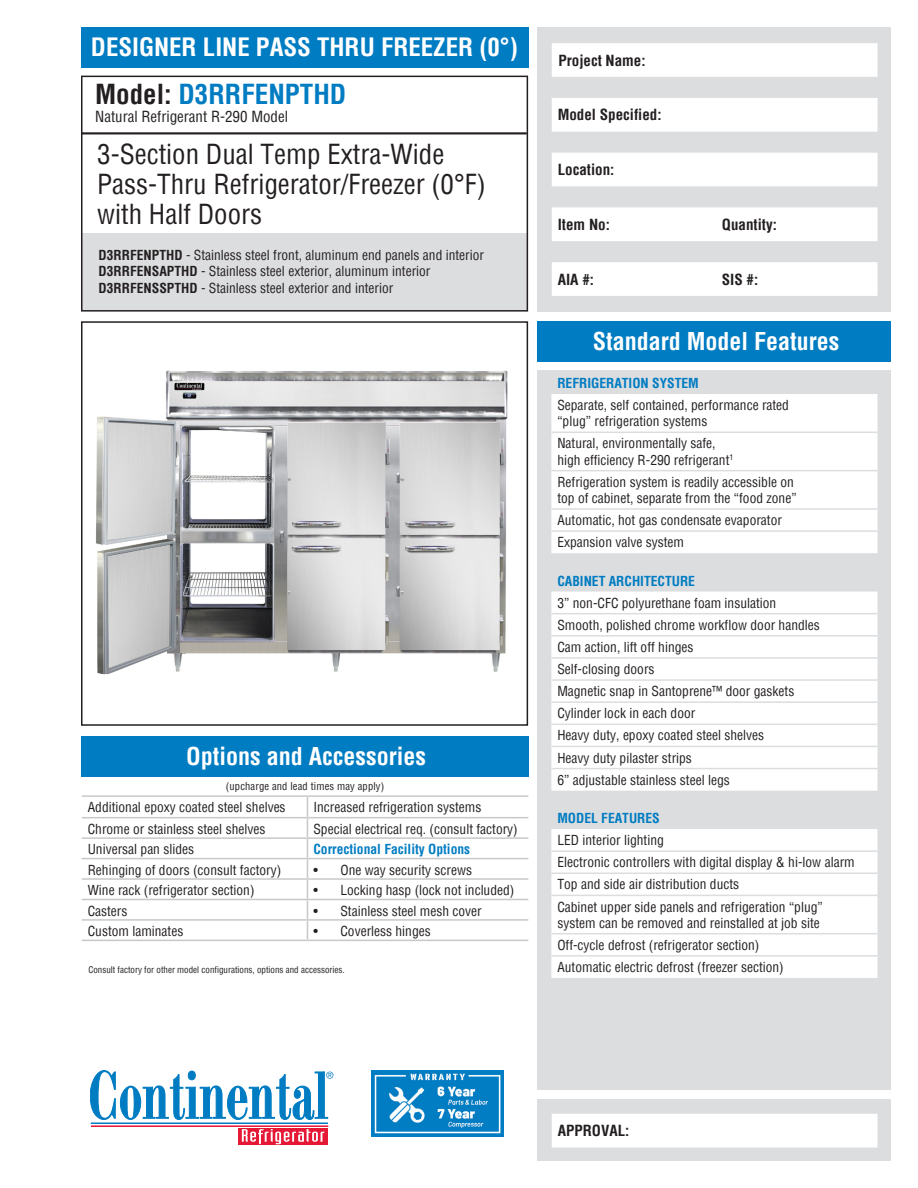
<style>
.page{position:relative;width:918px;height:1188px;background:#fff}
.page>*{position:absolute;margin:0;border:0;box-sizing:border-box;transform-origin:0 0}
.t1{font:condensed 27px "Helvetica";color:#231f20}
.t2{font:700 condensed 27px "Helvetica";color:#007cc2}
.t3{font:700 condensed 24.75px "Helvetica";color:#fff}
.t4{font:700 condensed 24px "Helvetica";color:#fff}
.t5{font:700 condensed 15px "Helvetica";color:#231f20}
.t6{font:condensed 15px "Helvetica";color:#231f20}
.t7{font:condensed 13.5px "Helvetica";color:#231f20}
.t8{font:700 condensed 13.5px "Helvetica";color:#007cc2}
.t9{font:condensed 10.5px "Helvetica";letter-spacing:.015em;color:#231f20}
.t10{font:condensed 9px "Helvetica";color:#231f20}
.s1{color:#231f20}
.s2{font-weight:700}
</style>
<div class="page">
<div style="left:538px;top:1099px;width:353px;height:62px;background:#dcdddf"></div>
<div style="left:81px;top:233px;width:446px;height:77px;background:#dcdddf"></div>
<div style="left:81px;top:321px;width:447px;height:405px;border:2px solid #231f20"></div>
<div style="left:538px;top:321px;width:353px;height:40px;background:#007cc2"></div>
<div style="left:538px;top:370px;width:353px;height:720px;background:#dcdddf"></div>
<div style="left:538px;top:27px;width:353px;height:285px;background:#dcdddf"></div>
<hr style="left:91px;top:1123px;width:237px;height:1px;background:#007cc2">
<hr style="left:91px;top:1126px;width:237px;height:1px;background:#e51836">
<svg style="left:238px;top:1128px;width:90px;height:17px"></svg>
<svg style="left:242px;top:1129px;width:82px;height:15px"></svg>
<svg style="left:90px;top:1070px;width:243px;height:50px"></svg>
<svg style="left:552px;top:43px;width:326px;height:253px;fill:#fff"></svg>
<div style="left:81px;top:76px;width:447px;height:236px;border:2px solid #231f20"></div>
<div style="left:81px;top:27px;width:447px;height:40px;background:#007cc2"></div>
<div style="left:552px;top:1114px;width:326px;height:34px;background:#fff"></div>
<div style="left:81px;top:736px;width:447px;height:40px;background:#007cc2"></div>
<img style="left:371px;top:1070px;width:133px;height:67px">
<hr style="left:81px;top:133px;width:445px;height:1px;background:#231f20">
<img style="left:95px;top:370px;width:413px;height:305px">
<div style="left:551px;top:394px;width:326px;height:584px;background:#fff"></div>
<svg style="left:551px;top:532px;width:326px;height:341px;fill:#fff"></svg>
<hr style="left:551px;top:850px;width:326px;height:2px;background:#dcdddf">
<hr style="left:551px;top:873px;width:326px;height:1px;background:#dcdddf">
<hr style="left:551px;top:895px;width:326px;height:1px;background:#dcdddf">
<hr style="left:551px;top:470px;width:326px;height:1px;background:#dcdddf">
<hr style="left:551px;top:508px;width:326px;height:2px;background:#dcdddf">
<hr style="left:551px;top:530px;width:326px;height:2px;background:#dcdddf">
<hr style="left:551px;top:613px;width:326px;height:1px;background:#dcdddf">
<hr style="left:551px;top:635px;width:326px;height:2px;background:#dcdddf">
<hr style="left:551px;top:657px;width:326px;height:2px;background:#dcdddf">
<hr style="left:551px;top:679px;width:326px;height:2px;background:#dcdddf">
<hr style="left:551px;top:701px;width:326px;height:2px;background:#dcdddf">
<hr style="left:551px;top:724px;width:326px;height:1px;background:#dcdddf">
<hr style="left:551px;top:746px;width:326px;height:1px;background:#dcdddf">
<hr style="left:551px;top:768px;width:326px;height:1px;background:#dcdddf">
<hr style="left:551px;top:432px;width:326px;height:1px;background:#dcdddf">
<hr style="left:551px;top:933px;width:326px;height:1px;background:#dcdddf">
<hr style="left:551px;top:955px;width:326px;height:2px;background:#dcdddf">
<hr style="left:307px;top:817px;width:221px;height:1px;background:#c7c8ca">
<hr style="left:307px;top:899px;width:221px;height:1px;background:#c7c8ca">
<hr style="left:307px;top:919px;width:221px;height:2px;background:#c7c8ca">
<hr style="left:307px;top:940px;width:221px;height:1px;background:#c7c8ca">
<hr style="left:307px;top:837px;width:221px;height:2px;background:#c7c8ca">
<hr style="left:307px;top:858px;width:221px;height:1px;background:#c7c8ca">
<hr style="left:307px;top:878px;width:221px;height:2px;background:#c7c8ca">
<hr style="left:82px;top:899px;width:225px;height:1px;background:#c7c8ca">
<hr style="left:82px;top:919px;width:225px;height:2px;background:#c7c8ca">
<hr style="left:82px;top:940px;width:225px;height:1px;background:#c7c8ca">
<hr style="left:82px;top:795px;width:225px;height:2px;background:#c7c8ca">
<hr style="left:307px;top:795px;width:221px;height:2px;background:#c7c8ca">
<svg style="left:307px;top:797px;width:1px;height:143px"></svg>
<hr style="left:82px;top:817px;width:225px;height:1px;background:#c7c8ca">
<hr style="left:82px;top:837px;width:225px;height:2px;background:#c7c8ca">
<hr style="left:82px;top:858px;width:225px;height:1px;background:#c7c8ca">
<hr style="left:82px;top:878px;width:225px;height:2px;background:#c7c8ca">
<h2 class="t3" style="left:91px;top:31px;width:429px">DESIGNER LINE PASS THRU FREEZER (0°)</h2>
<p class="t2" style="left:95px;top:76px;width:253px"><span class="s1">Model:</span> D3RRFENPTHD</p>
<p class="t6" style="left:95px;top:107px;width:194px">Natural Refrigerant R-290 Model</p>
<p class="t1" style="left:97px;top:137px;width:349px">3-Section Dual Temp Extra-Wide</p>
<p class="t1" style="left:97px;top:167px;width:390px">Pass-Thru Refrigerator/Freezer (0°F)</p>
<p class="t1" style="left:97px;top:197px;width:166px">with Half Doors</p>
<p class="t7" style="left:99px;top:246px;width:387px"><span class="s2">D3RRFENPTHD</span> - Stainless steel front, aluminum end panels and interior</p>
<p class="t7" style="left:99px;top:263px;width:333px"><span class="s2">D3RRFENSAPTHD</span> - Stainless steel exterior, aluminum interior</p>
<p class="t7" style="left:99px;top:279px;width:296px"><span class="s2">D3RRFENSSPTHD</span> - Stainless steel exterior and interior</p>
<h3 class="t4" style="left:186px;top:740px;width:241px">Options and Accessories</h3>
<p class="t9" style="left:226px;top:779px;width:160px">(upcharge and lead times may apply)</p>
<p class="t7" style="left:88px;top:799px;width:199px">Additional epoxy coated steel shelves</p>
<p class="t7" style="left:313px;top:799px;width:169px">Increased refrigeration systems</p>
<p class="t7" style="left:88px;top:820px;width:179px">Chrome or stainless steel shelves</p>
<p class="t7" style="left:313px;top:820px;width:206px">Special electrical req. (consult factory)</p>
<p class="t7" style="left:88px;top:841px;width:108px">Universal pan slides</p>
<p class="t8" style="left:313px;top:840px;width:158px">Correctional Facility Options</p>
<p class="t7" style="left:88px;top:861px;width:195px">Rehinging of doors (consult factory)</p>
<p class="t7" style="left:313px;top:861px;width:160px">• One way security screws</p>
<p class="t7" style="left:88px;top:881px;width:168px">Wine rack (refrigerator section)</p>
<p class="t7" style="left:313px;top:881px;width:202px">• Locking hasp (lock not included)</p>
<p class="t7" style="left:88px;top:902px;width:41px">Casters</p>
<p class="t7" style="left:313px;top:902px;width:170px">• Stainless steel mesh cover</p>
<p class="t7" style="left:88px;top:922px;width:97px">Custom laminates</p>
<p class="t7" style="left:313px;top:922px;width:119px">• Coverless hinges</p>
<p class="t5" style="left:559px;top:50px;width:89px">Project Name:</p>
<p class="t5" style="left:558px;top:105px;width:105px">Model Specified:</p>
<p class="t5" style="left:558px;top:160px;width:58px">Location:</p>
<p class="t5" style="left:558px;top:215px;width:54px">Item No:</p>
<p class="t5" style="left:722px;top:215px;width:57px">Quantity:</p>
<p class="t5" style="left:558px;top:269px;width:38px">AIA #:</p>
<p class="t5" style="left:722px;top:269px;width:38px">SIS #:</p>
<h3 class="t4" style="left:593px;top:325px;width:248px">Standard Model Features</h3>
<p class="t8" style="left:557px;top:374px;width:143px">REFRIGERATION SYSTEM</p>
<p class="t7" style="left:557px;top:396px;width:233px">Separate, self contained, performance rated</p>
<p class="t7" style="left:557px;top:413px;width:151px">“plug” refrigeration systems</p>
<p class="t7" style="left:557px;top:435px;width:160px">Natural, environmentally safe,</p>
<p class="t7" style="left:557px;top:451px;width:177px">high efficiency R-290 refrigerant<sup>1</sup></p>
<p class="t7" style="left:557px;top:473px;width:238px">Refrigeration system is readily accessible on</p>
<p class="t7" style="left:557px;top:489px;width:241px">top of cabinet, separate from the “food zone”</p>
<p class="t7" style="left:557px;top:511px;width:226px">Automatic, hot gas condensate evaporator</p>
<p class="t7" style="left:557px;top:534px;width:128px">Expansion valve system</p>
<p class="t8" style="left:557px;top:572px;width:139px">CABINET ARCHITECTURE</p>
<p class="t7" style="left:557px;top:594px;width:220px">3” non-CFC polyurethane foam insulation</p>
<p class="t7" style="left:557px;top:616px;width:264px">Smooth, polished chrome workflow door handles</p>
<p class="t7" style="left:557px;top:638px;width:138px">Cam action, lift off hinges</p>
<p class="t7" style="left:557px;top:660px;width:99px">Self-closing doors</p>
<p class="t7" style="left:557px;top:682px;width:238px">Magnetic snap in Santoprene™ door gaskets</p>
<p class="t7" style="left:557px;top:705px;width:139px">Cylinder lock in each door</p>
<p class="t7" style="left:557px;top:727px;width:208px">Heavy duty, epoxy coated steel shelves</p>
<p class="t7" style="left:557px;top:749px;width:136px">Heavy duty pilaster strips</p>
<p class="t7" style="left:557px;top:771px;width:174px">6” adjustable stainless steel legs</p>
<p class="t8" style="left:557px;top:809px;width:104px">MODEL FEATURES</p>
<p class="t7" style="left:557px;top:831px;width:108px">LED interior lighting</p>
<p class="t7" style="left:557px;top:854px;width:299px">Electronic controllers with digital display &amp; hi-low alarm</p>
<p class="t7" style="left:557px;top:876px;width:183px">Top and side air distribution ducts</p>
<p class="t7" style="left:557px;top:898px;width:267px">Cabinet upper side panels and refrigeration “plug”</p>
<p class="t7" style="left:557px;top:914px;width:264px">system can be removed and reinstalled at job site</p>
<p class="t7" style="left:557px;top:936px;width:204px">Off-cycle defrost (refrigerator section)</p>
<p class="t10" style="left:88px;top:964px;width:258px">Consult factory for other model configurations, options and accessories.</p>
<p class="t7" style="left:557px;top:958px;width:228px">Automatic electric defrost (freezer section)</p>
<p class="t5" style="left:558px;top:1121px;width:73px">APPROVAL:</p>
</div>
